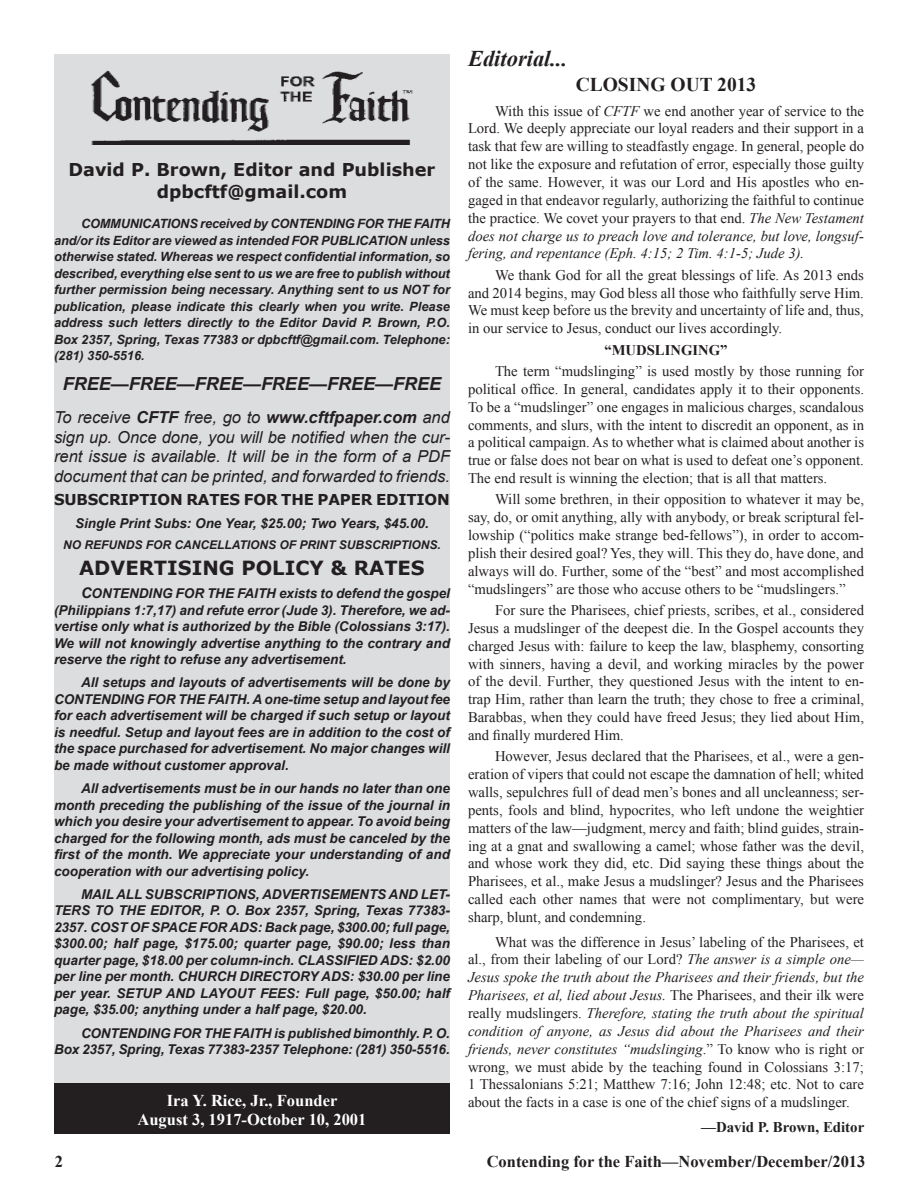
<style>
.page{position:relative;width:918px;height:1188px;background:#fff}
.page>*{position:absolute;margin:0;border:0;box-sizing:border-box;transform-origin:0 0}
.t1{font:italic 700 22.5px "Times New Roman";color:#231f20}
.Subhead_2{font:700 19.5px "Verdana";color:#231f20}
.t2{font:700 19.5px "Times New Roman";color:#231f20}
.masthead_text{font:italic 700 18px "Arial";color:#231f20}
.Headline{font:700 17.7px/22.5px "Verdana";color:#231f20;text-align:center}
.masthead_text-2{font:italic 16.5px/19.5px "Arial";color:#231f20;text-align:justify}
.t3{font:700 16.5px/19.5px "Times New Roman";color:#fff;text-align:center}
.t4{font:700 16.5px "Times New Roman";color:#231f20}
.Subhead_2-2{font:700 15px "Verdana";letter-spacing:-.01em;color:#231f20}
.t5{font:700 14.85px "Times New Roman";color:#231f20}
.t6{font:14.7px/17.9px "Times New Roman";color:#231f20;text-align:justify}
.t7{font:700 14.7px "Times New Roman";color:#231f20}
.masthead_text-3{font:italic 700 13.5px/16.5px "Arial";color:#231f20;text-align:justify}
.Headline-2{font:italic 700 12.75px/16.5px "Arial";color:#231f20;text-align:justify}
.masthead_text-4{font:italic 700 12px "Arial";color:#231f20}
.s1{font-size:12px}
.s2{font-weight:700}
.s3{font-size:14.7px}
.s4{font-style:italic}
</style>
<div class="page">
<div style="left:54px;top:55px;width:396px;height:95px;background:#dcdddf"></div>
<img style="left:91px;top:70px;width:322px;height:74px">
<div style="left:54px;top:1082px;width:396px;height:52px;background:#231f20"></div>
<div style="left:54px;top:150px;width:396px;height:932px;background:#dcdddf"></div>
<p class="Headline" style="left:69px;top:158px;width:368px">David P. Brown, Editor and Publisher dpbcftf@gmail.com</p>
<p class="Headline-2" style="left:54px;top:216px;width:397px;text-indent:27px">COMMUNICATIONS received by CONTENDING FOR THE FAITH and/or its Editor are viewed as intended FOR PUBLICATION unless otherwise stated. Whereas we respect confidential information, so described, everything else sent to us we are free to publish without further permission being necessary. Anything sent to us NOT for publication, please indicate this clearly when you write. Please address such letters directly to the Editor David P. Brown, P.O.<br>Box 2357, Spring, Texas 77383 or dpbcftf@gmail.com. Telephone: (281) 350-5516<span class="s1">.</span></p>
<p class="masthead_text" style="left:63px;top:372px;width:380px">FREE—FREE—FREE—FREE—FREE—FREE</p>
<p class="masthead_text-2" style="left:54px;top:408px;width:398px">To receive <span class="s2">CFTF</span> free, go to <span class="s2">www.cftfpaper.com</span> and sign up. Once done, you will be notified when the cur&shy;rent issue is available. It will be in the form of a PDF document that can be printed, and forwarded to friends.</p>
<p class="Subhead_2-2" style="left:54px;top:489px;width:397px">SUBSCRIPTION RATES FOR THE PAPER EDITION</p>
<p class="masthead_text-3" style="left:75px;top:516px;width:355px">Single Print Subs: One Year, $25.00; Two Years, $45.00.</p>
<p class="masthead_text-4" style="left:63px;top:537px;width:379px">NO REFUNDS FOR CANCELLATIONS OF PRINT SUBSCRIPTIONS.</p>
<p class="Subhead_2" style="left:79px;top:554px;width:347px">ADVERTISING POLICY &amp; RATES</p>
<p class="masthead_text-3" style="left:54px;top:586px;width:398px;text-indent:27px"><span class="s3">C</span>ONTENDING FOR THE FAITH exists to defend the gospel (Philippians 1:7,17) and refute error (Jude 3). Therefore, we ad&shy;vertise only what is authorized by the Bible (Colossians 3:17).<br>We will not knowingly advertise anything to the contrary and reserve the right to refuse any advertisement.</p>
<p class="masthead_text-3" style="left:54px;top:675px;width:398px;text-indent:27px">All setups and layouts of advertisements will be done by CONTENDING FOR THE FAITH. A one-time setup and layout fee for each advertisement will be charged if such setup or layout is needful. Setup and layout fees are in addition to the cost of the space purchased for advertisement. No major changes will be made without customer approval.</p>
<p class="masthead_text-3" style="left:54px;top:781px;width:398px;text-indent:27px">All advertisements must be in our hands no later than one month preceding the publishing of the issue of the journal in which you desire your advertisement to appear. To avoid being charged for the following month, ads must be canceled by the first of the month. We appreciate your understanding of and cooperation with our advertising policy.</p>
<p class="masthead_text-3" style="left:54px;top:886px;width:398px;text-indent:27px">MAIL ALL SUBSCRIPTIONS, ADVERTISEMENTS AND LET-TERS TO THE EDITOR, P. O. Box 2357, Spring, Texas 77383- 2357. COST OF SPACE FOR ADS: Back page, $300.00; full page, $300.00; half page, $175.00; quarter page, $90.00; less than quarter page, $18.00 per column-inch. CLASSIFIED ADS: $2.00 per line per month. CHURCH DIRECTORY ADS: $30.00 per line per year. SETUP AND LAYOUT FEES: Full page, $50.00; half page, $35.00; anything under a half page, $20.00.</p>
<p class="masthead_text-3" style="left:54px;top:1025px;width:397px;text-align:right">CONTENDING FOR THE FAITH is published bimonthly. P. O.<br>Box 2357, Spring, Texas 77383-2357 Telephone: (281) 350-5516.</p>
<p class="t3" style="left:138px;top:1090px;width:230px">Ira Y. Rice, Jr., Founder<br>August 3, 1917-October 10, 2001</p>
<p class="t1" style="left:468px;top:43px;width:101px">Editorial...</p>
<p class="t2" style="left:576px;top:71px;width:182px">CLOSING OUT 2013</p>
<p class="t6" style="left:468px;top:101px;width:398px;text-indent:27px">With this issue of <span class="s4">CFTF</span> we end another year of service to the Lord. We deeply appreciate our loyal readers and their support in a task that few are willing to steadfastly engage. In general, people do not like the exposure and refutation of error, especially those guilty of the same. However, it was our Lord and His apostles who en&shy;gaged in that endeavor regularly, authorizing the faithful to continue the practice. We covet your prayers to that end. <span class="s4">The New Testament does not charge us to preach love and tolerance, but love, longsuf&shy;fering, and repentance (Eph. 4:15; 2 Tim. 4:1-5; Jude 3).</span></p>
<p class="t6" style="left:468px;top:266px;width:398px;text-indent:27px">We thank God for all the great blessings of life. As 2013 ends and 2014 begins, may God bless all those who faithfully serve Him.<br>We must keep before us the brevity and uncertainty of life and, thus, in our service to Jesus, conduct our lives accordingly.</p>
<p class="t7" style="left:604px;top:340px;width:125px">“MUDSLINGING”</p>
<p class="t6" style="left:468px;top:362px;width:398px;text-indent:27px">The term “mudslinging” is used mostly by those running for political office. In general, candidates apply it to their opponents.<br>To be a “mudslinger” one engages in malicious charges, scandalous comments, and slurs, with the intent to discredit an opponent, as in a political campaign. As to whether what is claimed about another is true or false does not bear on what is used to defeat one’s opponent.<br>The end result is winning the election; that is all that matters.</p>
<p class="t6" style="left:468px;top:490px;width:398px;text-indent:27px">Will some brethren, in their opposition to whatever it may be, say, do, or omit anything, ally with anybody, or break scriptural fel&shy;lowship (“politics make strange bed-fellows”), in order to accom&shy;plish their desired goal? Yes, they will. This they do, have done, and always will do. Further, some of the “best” and most accomplished “mudslingers” are those who accuse others to be “mudslingers.”</p>
<p class="t6" style="left:468px;top:601px;width:398px;text-indent:27px">For sure the Pharisees, chief priests, scribes, et al., considered Jesus a mudslinger of the deepest die. In the Gospel accounts they charged Jesus with: failure to keep the law, blasphemy, consorting with sinners, having a devil, and working miracles by the power of the devil. Further, they questioned Jesus with the intent to en&shy;trap Him, rather than learn the truth; they chose to free a criminal, Barabbas, when they could have freed Jesus; they lied about Him, and finally murdered Him.</p>
<p class="t6" style="left:468px;top:747px;width:398px;text-indent:27px">However, Jesus declared that the Pharisees, et al., were a gen&shy;eration of vipers that could not escape the damnation of hell; whited walls, sepulchres full of dead men’s bones and all uncleanness; ser&shy;pents, fools and blind, hypocrites, who left undone the weightier matters of the law—judgment, mercy and faith; blind guides, strain&shy;ing at a gnat and swallowing a camel; whose father was the devil, and whose work they did, etc. Did saying these things about the Pharisees, et al., make Jesus a mudslinger? Jesus and the Pharisees called each other names that were not complimentary, but were sharp, blunt, and condemning.</p>
<p class="t6" style="left:468px;top:933px;width:398px;text-indent:27px">What was the difference in Jesus’ labeling of the Pharisees, et al., from their labeling of our Lord? <span class="s4">The answer is a simple one— Jesus spoke the truth about the Pharisees and their friends, but the Pharisees, et al, lied about Jesus.</span> The Pharisees, and their ilk were really mudslingers. <span class="s4">Therefore, stating the truth about the spiritual condition of anyone, as Jesus did about the Pharisees and their friends, never constitutes “mudslinging</span>.” To know who is right or wrong, we must abide by the teaching found in Colossians 3:17; 1 Thessalonians 5:21; Matthew 7:16; John 12:48; etc. Not to care about the facts in a case is one of the chief signs of a mudslinger.</p>
<p class="t5" style="left:701px;top:1117px;width:164px">—David P. Brown, Editor</p>
<p class="t4" style="left:55px;top:1150px;width:10px">2</p>
<p class="t4" style="left:487px;top:1150px;width:380px">Contending for the Faith—November/December/2013</p>
</div>
